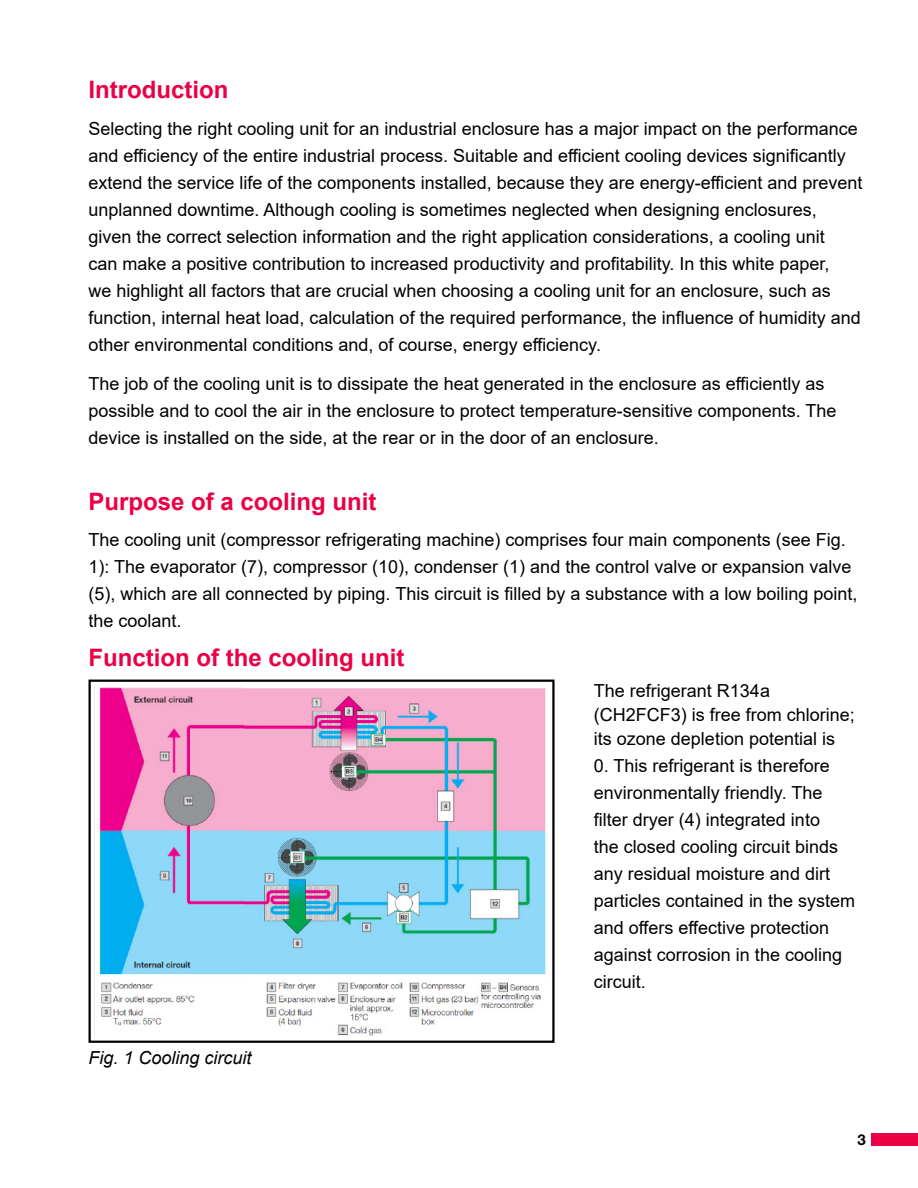
<style>
.page{position:relative;width:918px;height:1188px;background:#fff}
.page>*{position:absolute;margin:0;border:0;box-sizing:border-box;transform-origin:0 0}
.t1{font:700 24px "Arial";color:#eb0045}
.t2{font:18px/27px "Arial";color:#000}
.t3{font:italic 18px "Arial";color:#000}
.t4{font:700 15px "Neue Helvetica For Rittal";color:#000}
</style>
<div class="page">
<div style="left:871px;top:1133px;width:47px;height:13px;background:#eb0045"></div>
<img style="left:94px;top:686px;width:452px;height:351px">
<div style="left:88px;top:680px;width:467px;height:363px;border:2px solid #000"></div>
<h1 class="t1" style="left:88px;top:73px;width:141px">Introduction</h1>
<p class="t2" style="left:88px;top:115px;width:775px">Selecting the right cooling unit for an industrial enclosure has a major impact on the performance and efficiency of the entire industrial process. Suitable and efficient cooling devices significantly extend the service life of the components installed, because they are energy-efficient and prevent unplanned downtime. Although cooling is sometimes neglected when designing enclosures, given the correct selection information and the right application considerations, a cooling unit<br>can make a positive contribution to increased productivity and profitability. In this white paper,<br>we highlight all factors that are crucial when choosing a cooling unit for an enclosure, such as function, internal heat load, calculation of the required performance, the influence of humidity and other environmental conditions and, of course, energy efficiency.</p>
<p class="t2" style="left:88px;top:370px;width:750px">The job of the cooling unit is to dissipate the heat generated in the enclosure as efficiently as possible and to cool the air in the enclosure to protect temperature-sensitive components. The device is installed on the side, at the rear or in the door of an enclosure.</p>
<h1 class="t1" style="left:88px;top:485px;width:290px">Purpose of a cooling unit</h1>
<p class="t2" style="left:88px;top:526px;width:771px">The cooling unit (compressor refrigerating machine) comprises four main components (see Fig.<br>1): The evaporator (7), compressor (10), condenser (1) and the control valve or expansion valve (5), which are all connected by piping. This circuit is filled by a substance with a low boiling point, the coolant.</p>
<h1 class="t1" style="left:88px;top:641px;width:318px">Function of the cooling unit</h1>
<p class="t2" style="left:594px;top:678px;width:263px;line-height:24px">The refrigerant R134a (CH2FCF3) is free from chlorine; its ozone depletion potential is</p>
<p class="t2" style="left:594px;top:752px;width:263px">0. This refrigerant is therefore environmentally friendly. The filter dryer (4) integrated into<br>the closed cooling circuit binds any residual moisture and dirt particles contained in the system and offers effective protection against corrosion in the cooling circuit.</p>
<p class="t3" style="left:88px;top:1046px;width:165px">Fig. 1 Cooling circuit</p>
<p class="t4" style="left:858px;top:1131px;width:10px">3</p>
</div>
